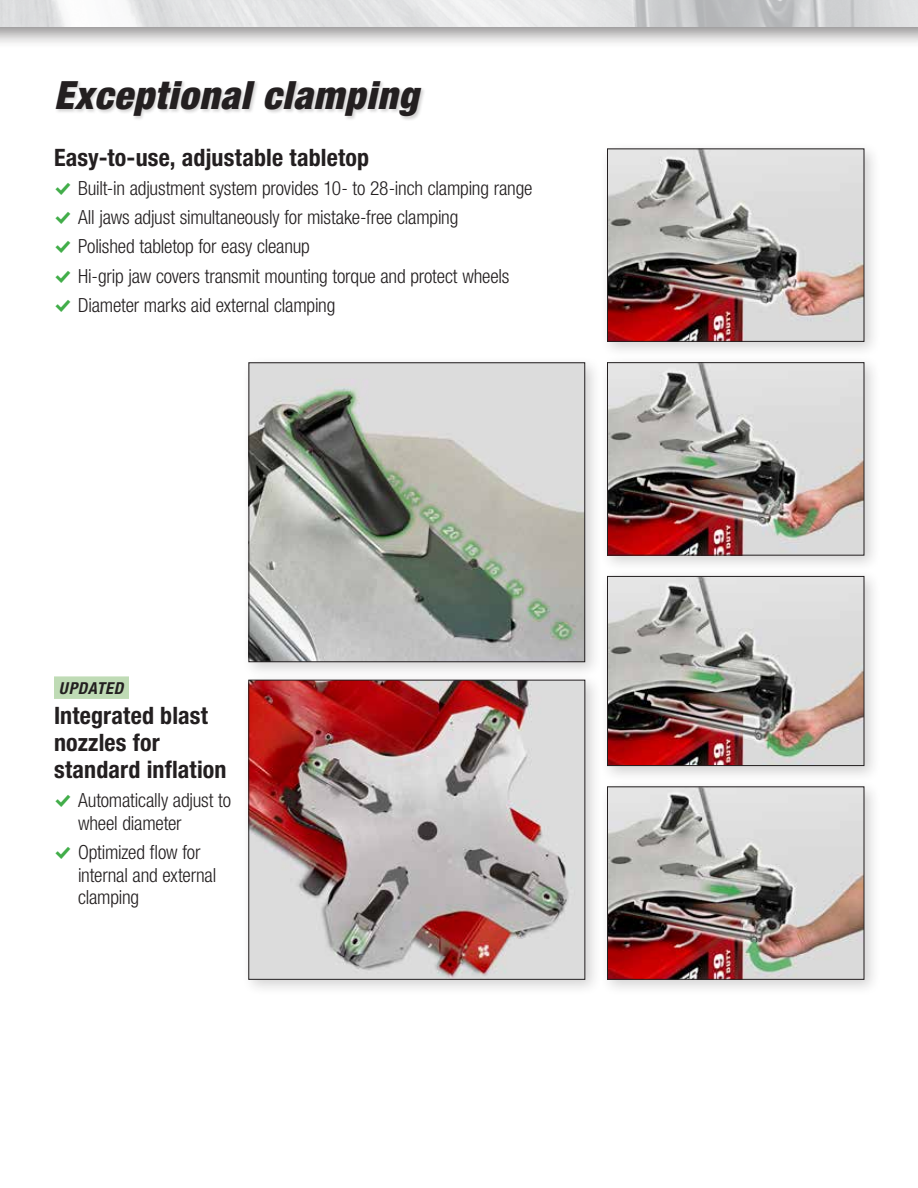
<style>
.page{position:relative;width:918px;height:1188px;background:#fff}
.page>*{position:absolute;margin:0;border:0;box-sizing:border-box;transform-origin:0 0}
.t1{font:italic 900 condensed 39px "Helvetica Neue LT Std";letter-spacing:.025em;color:#231f20}
.t2{font:700 condensed 24px/27px "Helvetica Neue LT Std";letter-spacing:.01em;color:#231f20}
.t3{font:300 condensed 19.5px/29.2px "Helvetica Neue LT Std";letter-spacing:-.01em;color:#231f20}
.t4{font:italic 700 condensed 16.5px "Helvetica Neue LT Std";letter-spacing:.035em;color:#231f20}
.s1{font-family:"Modern Pictograms";font-weight:400;font-stretch:normal;font-size:21px;color:#41ad49}
</style>
<div class="page">
<div style="left:54px;top:676px;width:75px;height:23px;background:#bfdbb5"></div>
<div style="left:241px;top:673px;width:361px;height:324px;background:#231f20;opacity:.2"></div>
<img style="left:250px;top:682px;width:333px;height:296px">
<div style="left:248px;top:680px;width:337px;height:300px;border:1px solid #231f20"></div>
<div style="left:55px;top:79px;width:371px;height:42px;background:#231f20;opacity:.2"></div>
<div style="left:600px;top:141px;width:281px;height:217px;background:#231f20;opacity:.2"></div>
<img style="left:609px;top:150px;width:253px;height:190px">
<div style="left:607px;top:148px;width:257px;height:194px;border:1px solid #231f20"></div>
<div style="left:600px;top:355px;width:281px;height:217px;background:#231f20;opacity:.2"></div>
<img style="left:609px;top:364px;width:253px;height:190px">
<div style="left:607px;top:362px;width:257px;height:194px;border:1px solid #231f20"></div>
<div style="left:600px;top:569px;width:281px;height:214px;background:#231f20;opacity:.2"></div>
<img style="left:609px;top:578px;width:253px;height:186px">
<div style="left:607px;top:576px;width:257px;height:190px;border:1px solid #231f20"></div>
<div style="left:600px;top:779px;width:281px;height:217px;background:#231f20;opacity:.2"></div>
<img style="left:609px;top:788px;width:253px;height:190px">
<div style="left:607px;top:786px;width:257px;height:194px;border:1px solid #231f20"></div>
<div style="left:241px;top:355px;width:361px;height:324px;background:#231f20;opacity:.2"></div>
<img style="left:251px;top:364px;width:332px;height:296px">
<div style="left:249px;top:362px;width:336px;height:300px;border:1px solid #231f20"></div>
<div style="left:0;top:0;width:918px;height:49px;background:#231f20;opacity:.5"></div>
<img style="left:0;top:0;width:918px;height:27px">
<h1 class="t1" style="left:54px;top:71px;width:366px">Exceptional clamping</h1>
<p class="t2" style="left:54px;top:143px;width:317px">Easy-to-use, adjustable tabletop</p>
<p class="t3" style="left:54px;top:173px;width:480px"><span class="s1">%</span> Built-in adjustment system provides 10- to 28-inch clamping range <span class="s1">%</span> All jaws adjust simultaneously for mistake-free clamping<br><span class="s1">%</span> Polished tabletop for easy cleanup<br><span class="s1">%</span> Hi-grip jaw covers transmit mounting torque and protect wheels<br><span class="s1">%</span> Diameter marks aid external clamping</p>
<p class="t4" style="left:59px;top:678px;width:66px">UPDATED</p>
<p class="t2" style="left:54px;top:702px;width:174px">Integrated blast nozzles for standard inflation</p>
<p class="t3" style="left:78px;top:789px;width:155px;line-height:22.5px;text-indent:-24px"><span class="s1">%</span> Automatically adjust to wheel diameter</p>
<p class="t3" style="left:78px;top:841px;width:140px;line-height:22.5px;text-indent:-24px"><span class="s1">%</span> Optimized flow for internal and external clamping</p>
</div>
